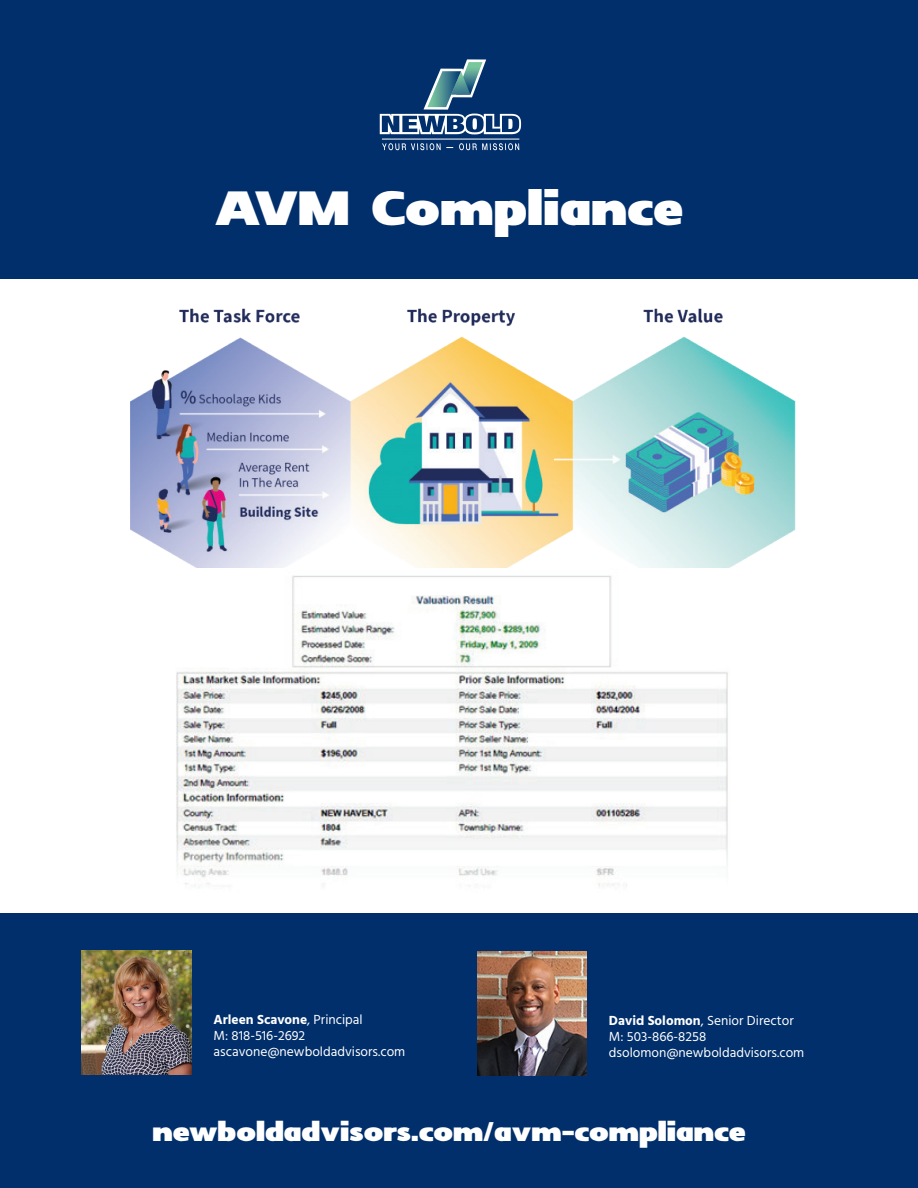
<style>
.page{position:relative;width:918px;height:1188px;background:#fff}
.page>*{position:absolute;margin:0;border:0;box-sizing:border-box;transform-origin:0 0}
.t1{font:48px "Insolent";color:#fff}
.t2{font:27px "Insolent";color:#fff}
.t3{font:13.5px/16.2px "Hind";color:#fff}
.s1{font-weight:700}
</style>
<div class="page">
<div style="left:0;top:914px;width:918px;height:274px;background:#002f6b"></div>
<img style="left:130px;top:308px;width:666px;height:260px">
<img style="left:176px;top:575px;width:552px;height:312px">
<div style="left:0;top:0;width:918px;height:279px;background:#002f6b"></div>
<svg style="left:380px;top:59px;width:141px;height:75px"></svg>
<svg style="left:382px;top:143px;width:71px;height:7px"></svg>
<svg style="left:459px;top:143px;width:60px;height:7px"></svg>
<hr style="left:382px;top:139px;width:137px;height:1px;background:#fff">
<img style="left:82px;top:951px;width:109px;height:124px">
<img style="left:477px;top:952px;width:110px;height:124px">
<h1 class="t1" style="left:215px;top:170px;width:470px">AVM Compliance</h1>
<p class="t3" style="left:213px;top:1012px;width:193px"><span class="s1">Arleen Scavone</span>, Principal<br>M: 818-516-2692 ascavone@newboldadvisors.com</p>
<p class="t3" style="left:609px;top:1013px;width:197px"><span class="s1">David Solomon</span>, Senior Director<br>M: 503-866-8258 dsolomon@newboldadvisors.com</p>
<h2 class="t2" style="left:152px;top:1110px;width:595px">newboldadvisors.com/avm-compliance</h2>
</div>
